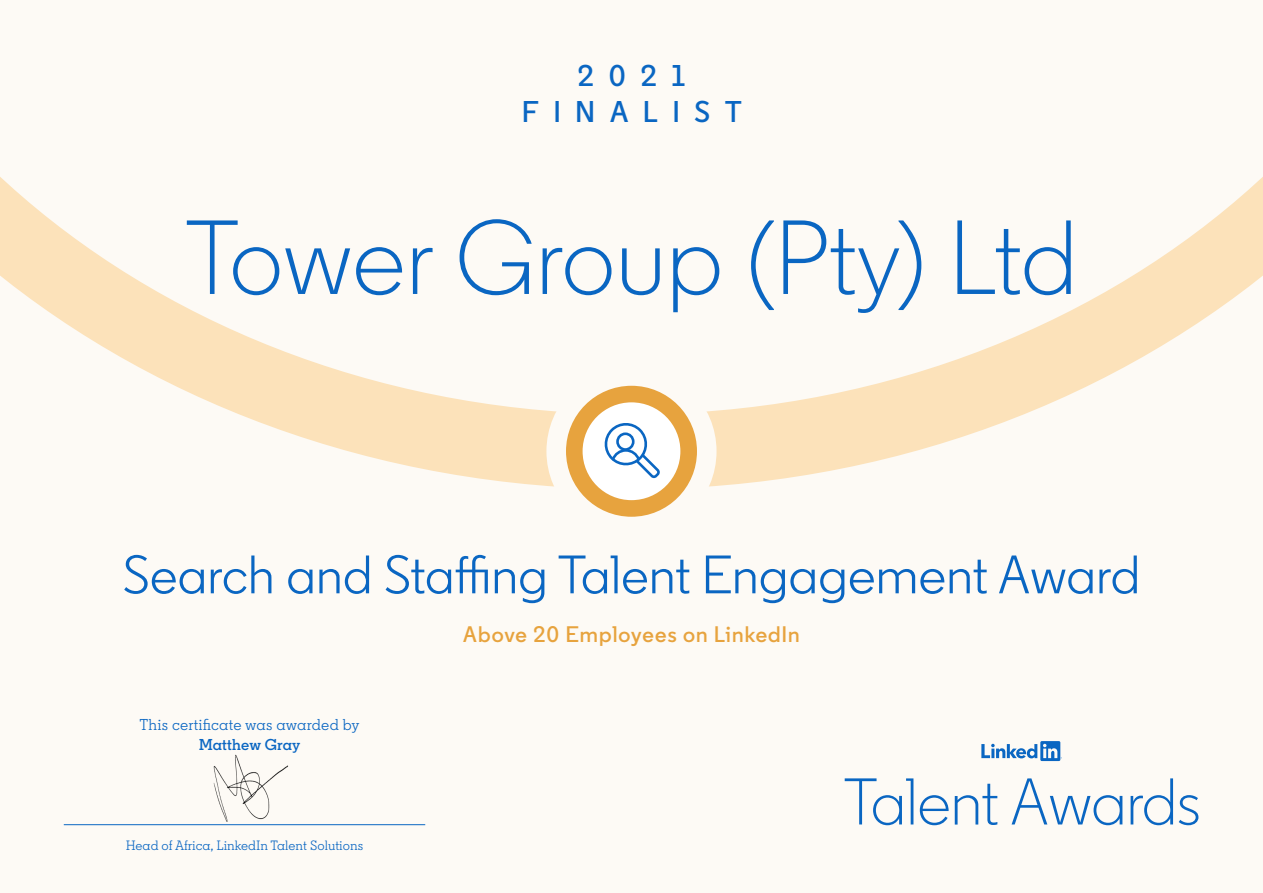
<style>
.page{position:relative;width:1263px;height:893px;background:#fdfaf5}
.page>*{position:absolute;margin:0;border:0;box-sizing:border-box;transform-origin:0 0}
.t1{font:300 105px "Community";letter-spacing:.005em;color:#0a66c2}
.t2{font:54px "Community";letter-spacing:.01em;color:#0a66c2}
.t3{font:600 30px/36px "Community";letter-spacing:.5em;color:#0a66c2;text-align:center}
.t4{font:600 22.5px "Community";letter-spacing:.05em;color:#e7a33e}
.t5{font:15.75px "Community Slab";letter-spacing:.01em;color:#0a66c2}
.t6{font:600 15.75px "Community Slab";letter-spacing:.01em;color:#0a66c2}
.t7{font:13.5px "Community Slab";color:#0a66c2}
</style>
<div class="page">
<svg style="left:0;top:177px;width:1263px;height:310px"></svg>
<hr style="left:64px;top:824px;width:361px;height:1px;background:#0a66c2">
<div style="left:546px;top:366px;width:170px;height:170px;background:#fdfaf5;border-radius:50%"></div>
<div style="left:566px;top:386px;width:131px;height:131px;background:#e7a33e;border-radius:50%"></div>
<div style="left:583px;top:402px;width:97px;height:98px;background:#fff;border-radius:50%"></div>
<svg style="left:604px;top:423px;width:56px;height:56px"></svg>
<svg style="left:845px;top:778px;width:353px;height:47px"></svg>
<svg style="left:981px;top:741px;width:81px;height:20px"></svg>
<img style="left:208px;top:754px;width:82px;height:72px">
<p class="t3" style="left:522px;top:58px;width:221px">2021<br>FINALIST</p>
<p class="t1" style="left:186px;top:194px;width:893px">Tower Group (Pty) Ltd</p>
<p class="t2" style="left:123px;top:542px;width:1018px">Search and Staffing Talent Engagement Award</p>
<p class="t4" style="left:463px;top:620px;width:338px">Above 20 Employees on LinkedIn</p>
<p class="t5" style="left:140px;top:714px;width:222px">This certificate was awarded by</p>
<p class="t6" style="left:199px;top:734px;width:103px">Matthew Gray</p>
<p class="t7" style="left:126px;top:837px;width:239px">Head of Africa, LinkedIn Talent Solutions</p>
</div>
